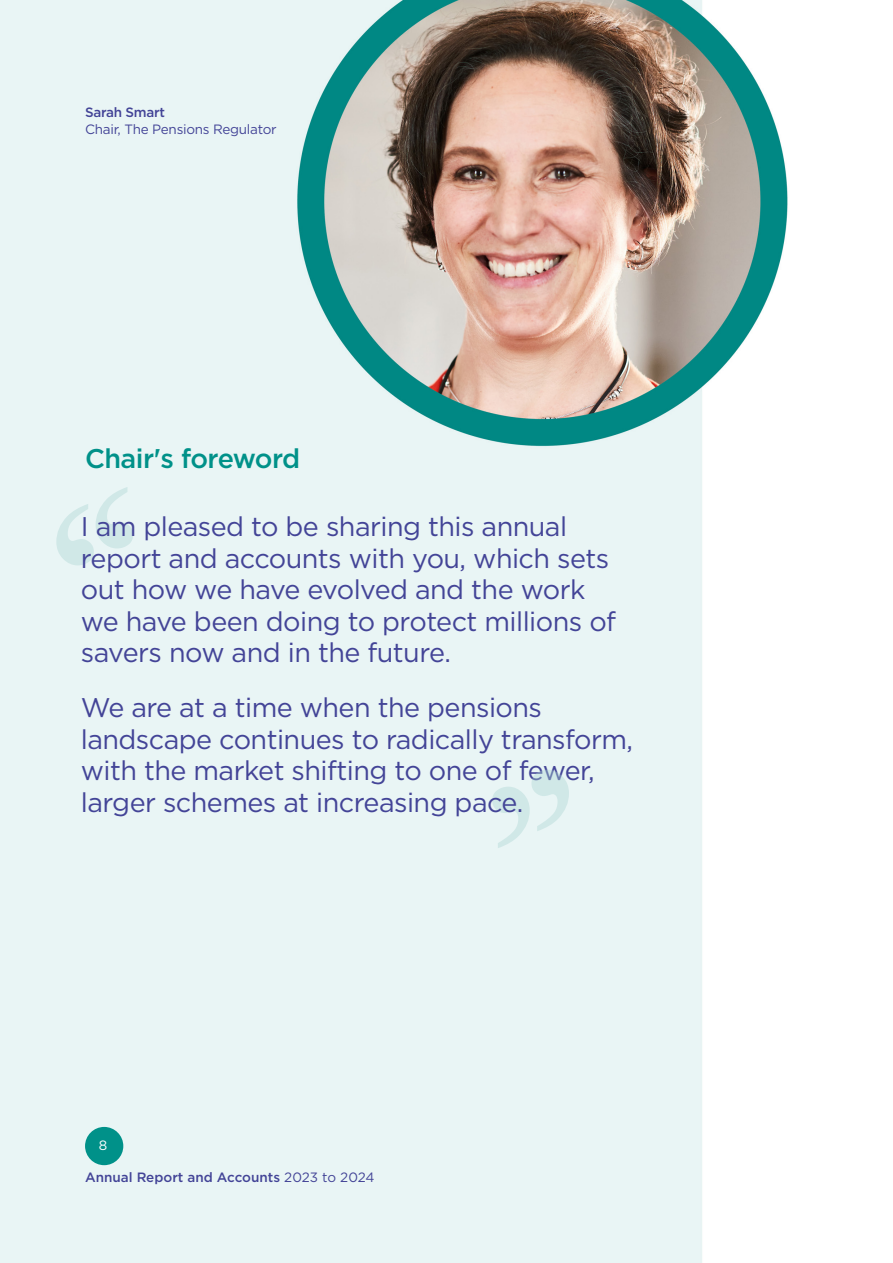
<style>
.page{position:relative;width:893px;height:1263px;background:#fff}
.page>*{position:absolute;margin:0;border:0;box-sizing:border-box;transform-origin:0 0}
.t1{font:27px/31.5px "Gotham";letter-spacing:-.02em;color:#434497}
.t2{font:500 27px "Gotham";letter-spacing:-.02em;color:#009189}
.t3{font:500 13.5px "Gotham";color:#434497}
.t4{font:13.5px "Gotham";letter-spacing:-.02em;color:#434497}
.t5{font:500 13.5px "Gotham";letter-spacing:-.02em;color:#434497}
.t6{font:13.5px "Gotham";color:#fff}
.s1{font-weight:400}
</style>
<div class="page">
<img style="left:0;top:0;width:788px;height:1263px">
<svg style="left:56px;top:487px;width:77px;height:78px;background:#dff0ef"></svg>
<svg style="left:492px;top:770px;width:77px;height:78px;background:#dff0ef"></svg>
<div style="left:85px;top:1127px;width:38px;height:38px;background:#009189;border-radius:50%"></div>
<p class="t5" style="left:85px;top:103px;width:81px">Sarah Smart</p>
<p class="t4" style="left:85px;top:120px;width:193px">Chair, The Pensions Regulator</p>
<h4 class="t2" style="left:85px;top:441px;width:217px">Chair's foreword</h4>
<p class="t1" style="left:81px;top:510px;width:537px">I am pleased to be sharing this annual report and accounts with you, which sets out how we have evolved and the work we have been doing to protect millions of savers now and in the future.</p>
<p class="t1" style="left:81px;top:691px;width:554px">We are at a time when the pensions landscape continues to radically transform, with the market shifting to one of fewer, larger schemes at increasing pace.</p>
<p class="t6" style="left:99px;top:1136px;width:10px">8</p>
<p class="t3" style="left:85px;top:1168px;width:291px">Annual Report and Accounts <span class="s1">2023 to 2024</span></p>
</div>
